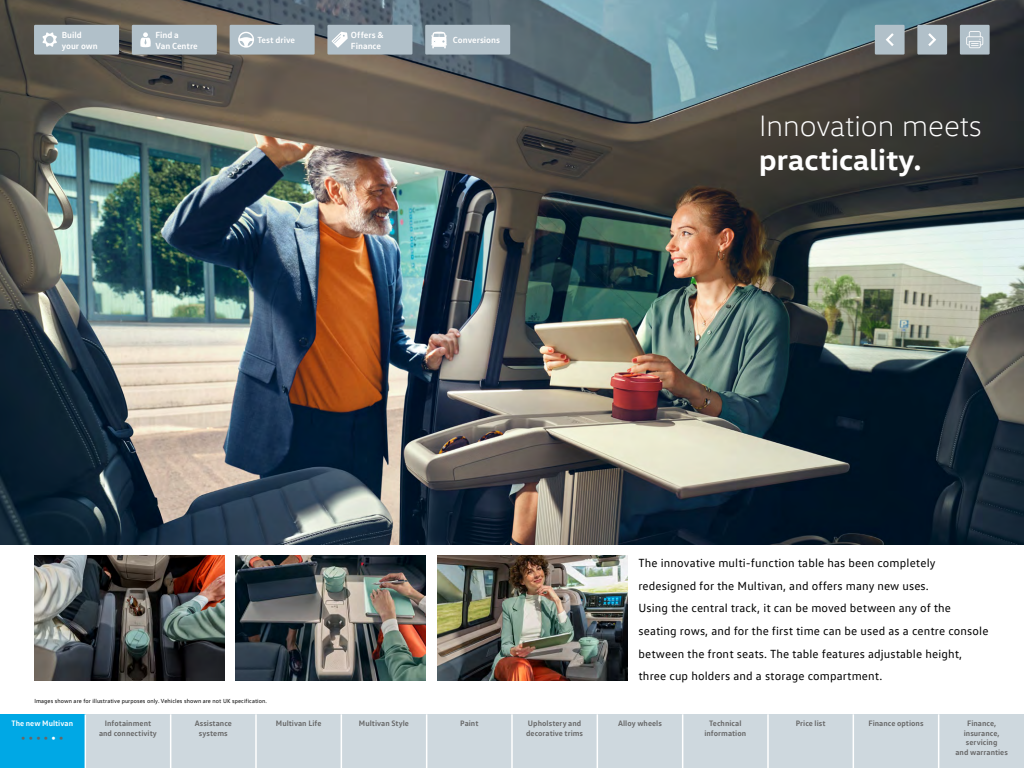
<style>
.page{position:relative;width:1024px;height:768px;background:#fff}
.page>*{position:absolute;margin:0;border:0;box-sizing:border-box;transform-origin:0 0}
.t1{font:300 30px "VW Head";color:#fff}
.t2{font:700 30px "VW Head";color:#fff}
.t3{font:700 13px "VW Text";color:#666}
.t4{font:12px/22.7px "VW Text";letter-spacing:.01em;color:#000}
.t5{font:700 9px/10.8px "VW Text";color:#fff}
.t6{font:700 8px/9.6px "VW Text";letter-spacing:.005em;color:#666;text-align:center}
.t7{font:700 8px "VW Text";letter-spacing:.005em;color:#fff}
.t8{font:6px "VW Text";letter-spacing:.01em;color:#000}
.s1{color:#fff}
</style>
<div class="page">
<div style="left:0;top:714px;width:1024px;height:54px;background:#ced8de"></div>
<div style="left:0;top:714px;width:85px;height:54px;background:#00a8e5"></div>
<hr style="left:85px;top:714px;width:1px;height:54px;background:#fff">
<hr style="left:170px;top:714px;width:1px;height:54px;background:#fff">
<hr style="left:255px;top:714px;width:2px;height:54px;background:#fff">
<hr style="left:341px;top:714px;width:1px;height:54px;background:#fff">
<hr style="left:426px;top:714px;width:1px;height:54px;background:#fff">
<hr style="left:511px;top:714px;width:2px;height:54px;background:#fff">
<hr style="left:597px;top:714px;width:1px;height:54px;background:#fff">
<hr style="left:682px;top:714px;width:1px;height:54px;background:#fff">
<hr style="left:767px;top:714px;width:2px;height:54px;background:#fff">
<hr style="left:938px;top:714px;width:1px;height:54px;background:#fff">
<hr style="left:853px;top:714px;width:1px;height:54px;background:#fff">
<img style="left:0;top:0;width:1024px;height:544px">
<div style="left:960px;top:25px;width:30px;height:30px;background:#b1c0c9;border:2px solid #b1c0c9"></div>
<svg style="left:966px;top:31px;width:17px;height:17px"></svg>
<div style="left:35px;top:26px;width:83px;height:27px;background:#b1c0c9"></div>
<div style="left:34px;top:25px;width:85px;height:30px;border:2px solid #b1c0c9"></div>
<svg style="left:42px;top:32px;width:15px;height:15px"></svg>
<div style="left:917px;top:25px;width:30px;height:30px;background:#b1c0c9;border:2px solid #b1c0c9"></div>
<svg style="left:928px;top:33px;width:8px;height:13px"></svg>
<div style="left:875px;top:25px;width:30px;height:30px;background:#b1c0c9;border:2px solid #b1c0c9"></div>
<svg style="left:886px;top:33px;width:8px;height:13px"></svg>
<div style="left:133px;top:26px;width:83px;height:27px;background:#b1c0c9"></div>
<div style="left:132px;top:25px;width:85px;height:30px;border:2px solid #b1c0c9"></div>
<svg style="left:140px;top:32px;width:11px;height:15px"></svg>
<div style="left:231px;top:26px;width:83px;height:27px;background:#b1c0c9"></div>
<div style="left:230px;top:25px;width:85px;height:30px;border:2px solid #b1c0c9"></div>
<svg style="left:238px;top:32px;width:16px;height:16px"></svg>
<div style="left:329px;top:26px;width:82px;height:27px;background:#b1c0c9"></div>
<div style="left:327px;top:25px;width:85px;height:30px;border:2px solid #b1c0c9"></div>
<svg style="left:332px;top:32px;width:16px;height:16px"></svg>
<div style="left:426px;top:26px;width:83px;height:27px;background:#b1c0c9"></div>
<div style="left:425px;top:25px;width:85px;height:30px;border:2px solid #b1c0c9"></div>
<svg style="left:431px;top:32px;width:16px;height:16px"></svg>
<img style="left:437px;top:556px;width:190px;height:124px">
<img style="left:236px;top:556px;width:190px;height:124px">
<img style="left:34px;top:556px;width:190px;height:124px">
<p class="t5" style="left:62px;top:29px;width:38px">Build your own</p>
<p class="t5" style="left:155px;top:29px;width:44px">Find a<br>Van Centre</p>
<p class="t5" style="left:257px;top:34px;width:39px">Test drive</p>
<p class="t5" style="left:351px;top:29px;width:34px">Offers &amp;<br>Finance</p>
<p class="t5" style="left:453px;top:34px;width:49px">Conversions</p>
<h1 class="t1" style="left:759px;top:108px;width:224px">Innovation meets</h1>
<h1 class="t2" style="left:759px;top:140px;width:164px">practicality.</h1>
<p class="t8" style="left:34px;top:697px;width:234px">Images shown are for illustrative purposes only. Vehicles shown are not UK specification.</p>
<p class="t4" style="left:638px;top:551px;width:351px">The innovative multi-function table has been completely redesigned for the Multivan, and offers many new uses.<br>Using the central track, it can be moved between any of the seating rows, and for the first time can be used as a centre console between the front seats. The table features adjustable height, three cup holders and a storage compartment.</p>
<p class="t7" style="left:11px;top:718px;width:63px">The new Multivan</p>
<p class="t3" style="left:21px;top:729px;width:44px">•• • • <span class="s1">•</span> •</p>
<p class="t6" style="left:99px;top:718px;width:59px">Infotainment and connectivity</p>
<p class="t6" style="left:195px;top:718px;width:39px">Assistance systems</p>
<p class="t6" style="left:276px;top:718px;width:47px">Multivan Life</p>
<p class="t6" style="left:359px;top:718px;width:52px">Multivan Style</p>
<p class="t6" style="left:460px;top:718px;width:20px">Paint</p>
<p class="t6" style="left:526px;top:718px;width:58px;text-align:left">Upholstery and decorative trims</p>
<p class="t6" style="left:618px;top:718px;width:45px">Alloy wheels</p>
<p class="t6" style="left:704px;top:718px;width:43px">Technical information</p>
<p class="t6" style="left:796px;top:718px;width:31px">Price list</p>
<p class="t6" style="left:868px;top:718px;width:57px">Finance options</p>
<p class="t6" style="left:955px;top:718px;width:54px">Finance, insurance, servicing<br>and warranties</p>
</div>
